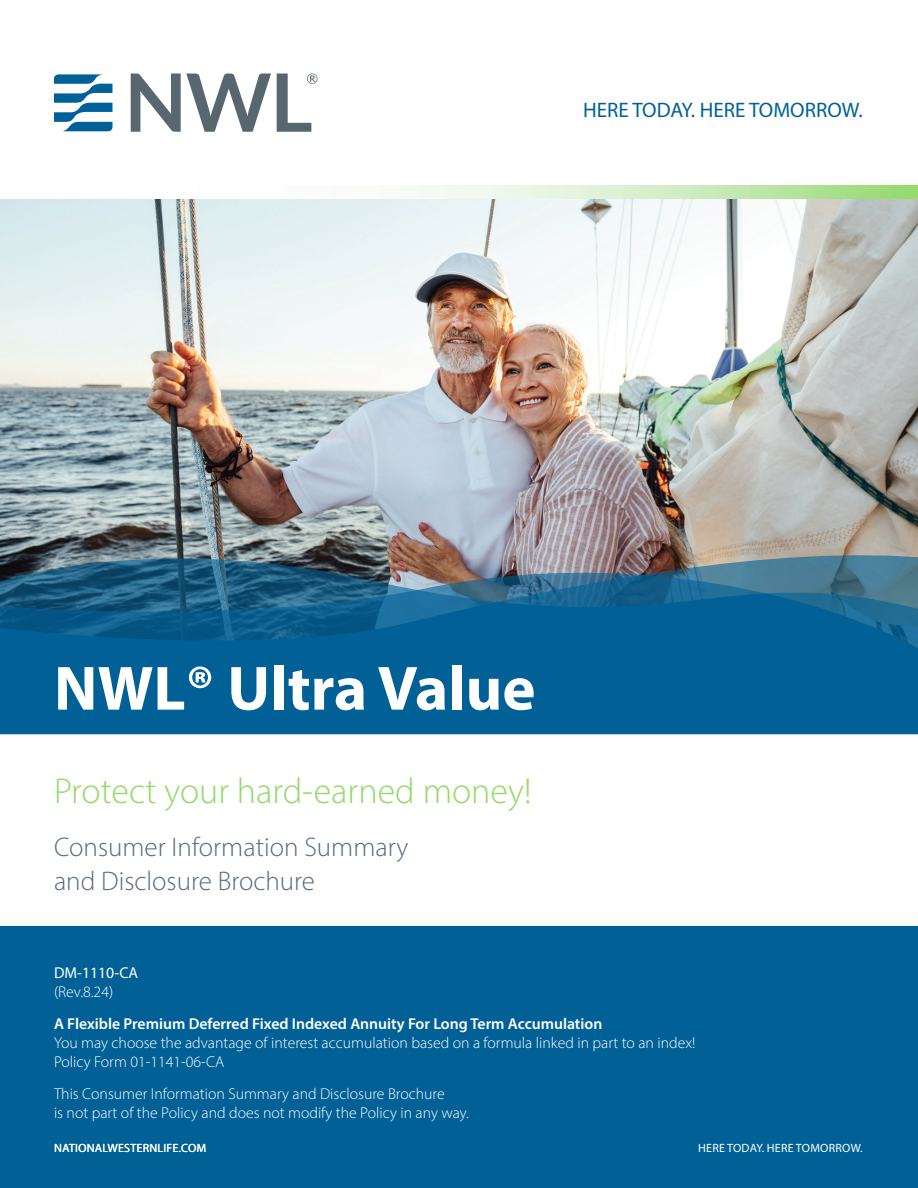
<style>
.page{position:relative;width:918px;height:1188px;background:#fff}
.page>*{position:absolute;margin:0;border:0;box-sizing:border-box;transform-origin:0 0}
.Paragraph_Headline{font:700 63px "Myriad Pro";color:#fff}
.t1{font:300 36px "Myriad Pro";color:#94da69}
.Paragraph_Headline-2{font:300 27px/34.5px "Myriad Pro";color:#5a687d}
.Paragraph_Headline-3{font:21px "Myriad Pro";color:#016197}
.Body_Text{font:300 15.75px/18.9px "Myriad Pro";color:#fff}
.Body_Text-2{font:15.75px/18.9px "Myriad Pro";color:#fff}
.Footer_Text{font:12px "Myriad Pro";letter-spacing:.02em;color:#fff}
.s1{font-weight:300}
.s2{font-weight:600}
</style>
<div class="page">
<div style="left:0;top:927px;width:918px;height:261px;background:#016197"></div>
<img style="left:0;top:198px;width:918px;height:356px">
<svg style="left:406px;top:185px;width:512px;height:13px"></svg>
<img style="left:0;top:554px;width:918px;height:39px">
<svg style="left:0;top:593px;width:918px;height:141px;fill:#016197"></svg>
<svg style="left:131px;top:74px;width:140px;height:58px"></svg>
<svg style="left:54px;top:74px;width:58px;height:57px"></svg>
<svg style="left:277px;top:74px;width:41px;height:58px"></svg>
<p class="Paragraph_Headline-3" style="left:583px;top:97px;width:281px">HERE TODAY. HERE TOMORROW.</p>
<p class="Paragraph_Headline" style="left:54px;top:647px;width:483px">NWL® Ultra Value</p>
<p class="t1" style="left:54px;top:770px;width:479px">Protect your hard-earned money!</p>
<p class="Paragraph_Headline-2" style="left:54px;top:829px;width:356px">Consumer Information Summary and Disclosure Brochure</p>
<p class="Body_Text-2" style="left:54px;top:963px;width:86px">DM-1110-CA <span class="s1">(Rev.8.24)</span></p>
<p class="Body_Text" style="left:54px;top:1014px;width:643px"><span class="s2">A Flexible Premium Deferred Fixed Indexed Annuity For Long Term Accumulation<br></span>You may choose the advantage of interest accumulation based on a formula linked in part to an index!<br>Policy Form 01-1141-06-CA</p>
<p class="Body_Text" style="left:54px;top:1085px;width:416px">This Consumer Information Summary and Disclosure Brochure<br>is not part of the Policy and does not modify the Policy in any way.</p>
<p class="Footer_Text" style="left:54px;top:1141px;width:154px">NATIONALWESTERNLIFE.COM</p>
<p class="Footer_Text" style="left:698px;top:1141px;width:166px">HERE TODAY. HERE TOMORROW.</p>
</div>
